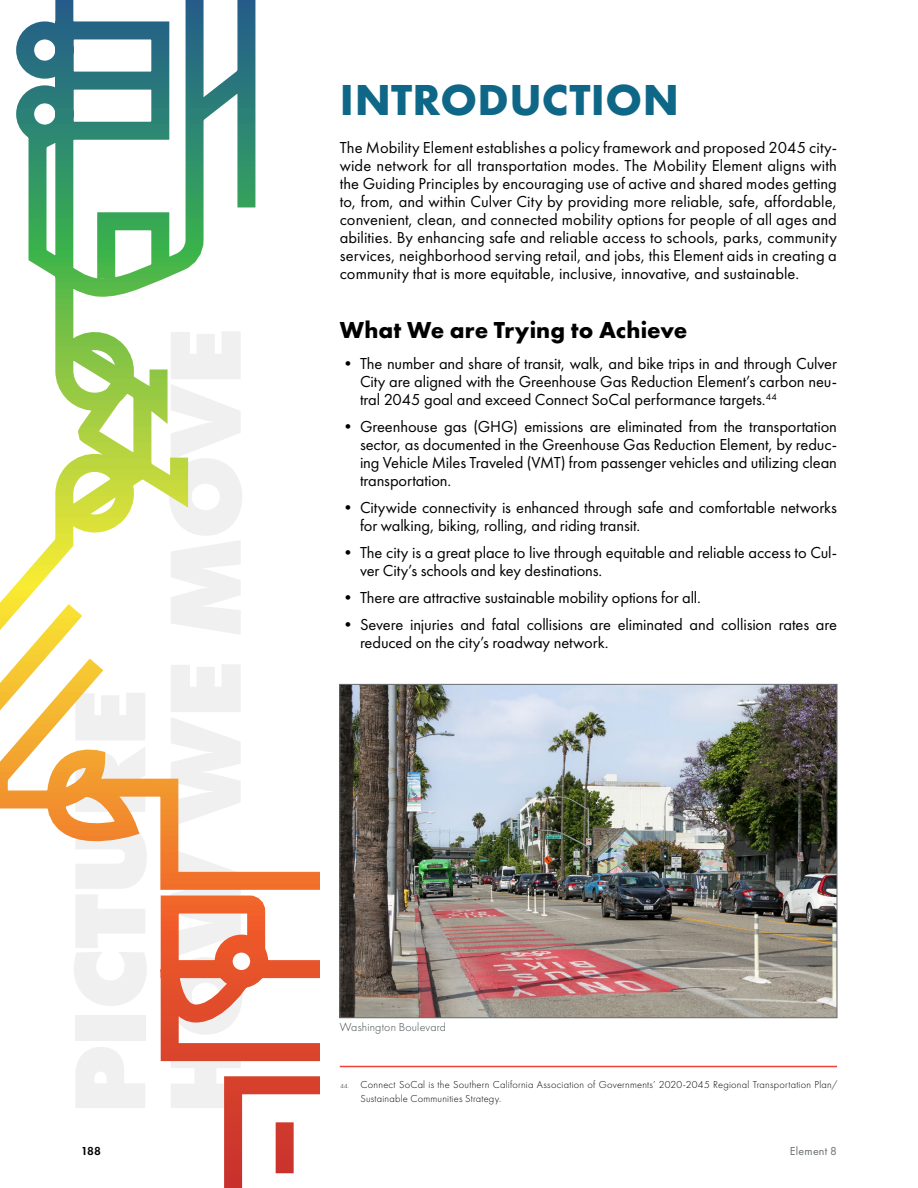
<style>
.page{position:relative;width:918px;height:1188px;background:#fff}
.page>*{position:absolute;margin:0;border:0;box-sizing:border-box;transform-origin:0 0}
.t1{font:700 45px "Futura PT";letter-spacing:.01em;color:#0f6787}
.t2{font:700 24px "Futura PT";letter-spacing:.005em;color:#000}
.Body_Copy{font:16.5px/18px "Futura PT";letter-spacing:-.005em;color:#000;text-align:justify}
.Image_Source{font:300 12px "Futura PT";letter-spacing:.015em;color:#3f474a}
.t3{font:12px "Futura PT";letter-spacing:.015em;color:#696f72}
.t4{font:600 12px "Futura PT";color:#000}
.t5{font:300 10.5px/13.5px "Futura PT";letter-spacing:.02em;color:#000}
.s1{font-size:6.15px}
</style>
<div class="page">
<svg style="left:0;top:0;width:320px;height:1188px"></svg>
<hr style="left:340px;top:1066px;width:497px;height:1px;background:#ef4136">
<img style="left:339px;top:684px;width:499px;height:334px">
<p class="t1" style="left:340px;top:71px;width:340px">INTRODUCTION</p>
<p class="Body_Copy" style="left:340px;top:138px;width:499px">The Mobility Element establishes a policy framework and proposed 2045 city&shy;wide network for all transportation modes. The Mobility Element aligns with the Guiding Principles by encouraging use of active and shared modes getting to, from, and within Culver City by providing more reliable, safe, affordable, convenient, clean, and connected mobility options for people of all ages and abilities. By enhancing safe and reliable access to schools, parks, community services, neighborhood serving retail, and jobs, this Element aids in creating a community that is more equitable, inclusive, innovative, and sustainable.</p>
<p class="t2" style="left:340px;top:315px;width:349px">What We are Trying to Achieve</p>
<p class="Body_Copy" style="left:360px;top:354px;width:479px;text-indent:-20px">• The number and share of transit, walk, and bike trips in and through Culver City are aligned with the Greenhouse Gas Reduction Element’s carbon neu&shy;tral 2045 goal and exceed Connect SoCal performance targets.<sup>44</sup></p>
<p class="Body_Copy" style="left:360px;top:417px;width:479px;text-indent:-20px">• Greenhouse gas (GHG) emissions are eliminated from the transportation sector, as documented in the Greenhouse Gas Reduction Element, by reduc&shy;ing Vehicle Miles Traveled (VMT) from passenger vehicles and utilizing clean transportation.</p>
<p class="Body_Copy" style="left:360px;top:498px;width:478px;text-indent:-20px">• Citywide connectivity is enhanced through safe and comfortable networks for walking, biking, rolling, and riding transit.</p>
<p class="Body_Copy" style="left:360px;top:543px;width:479px;text-indent:-20px">• The city is a great place to live through equitable and reliable access to Cul&shy;ver City’s schools and key destinations.</p>
<p class="Body_Copy" style="left:340px;top:588px;width:363px">• There are attractive sustainable mobility options for all.</p>
<p class="Body_Copy" style="left:360px;top:615px;width:479px;text-indent:-20px">• Severe injuries and fatal collisions are eliminated and collision rates are reduced on the city’s roadway network.</p>
<p class="Image_Source" style="left:340px;top:1020px;width:108px">Washington Boulevard</p>
<p class="t5" style="left:360px;top:1078px;width:479px;text-indent:-20px"><span class="s1">44.</span> Connect SoCal is the Southern California Association of Governments’ 2020-2045 Regional Transportation Plan/<br>Sustainable Communities Strategy.</p>
<p class="t4" style="left:81px;top:1143px;width:22px">188</p>
<p class="t3" style="left:790px;top:1143px;width:49px">Element 8</p>
</div>
